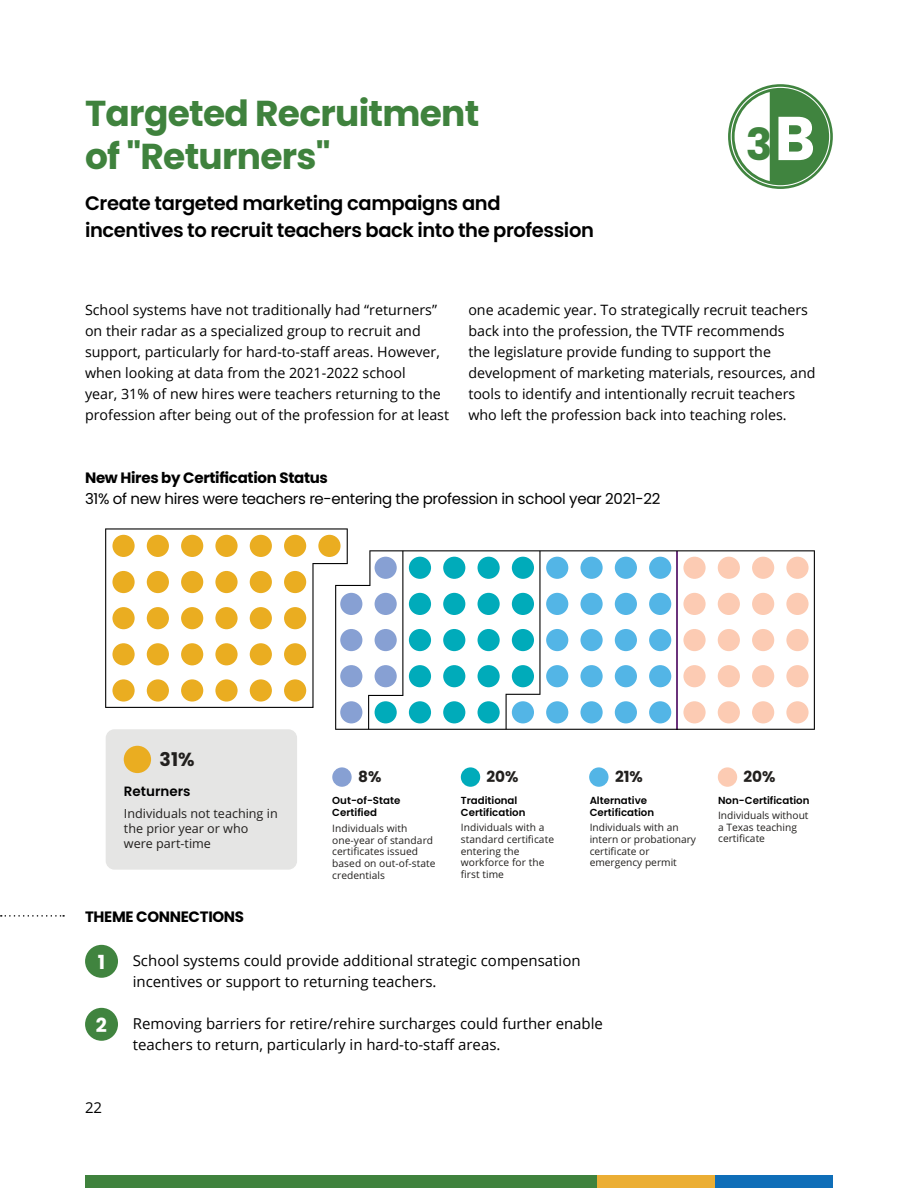
<style>
.page{position:relative;width:918px;height:1188px;background:#fff}
.page>*{position:absolute;margin:0;border:0;box-sizing:border-box;transform-origin:0 0}
.t1{font:700 44.1px "Poppins";color:#40843f}
.Heading3{font:700 36px/43.2px "Poppins";letter-spacing:-.02em;color:#3f823d}
.Heading_4{font:600 19.5px/27px "Poppins";letter-spacing:-.02em;color:#000}
.t2{font:700 19.35px "Poppins";color:#fff}
.t3{font:700 18.9px "Poppins";color:#22201e}
.t4{font:700 15.3px "Poppins";color:#22201e}
.Body_Text{font:15px/21px "Open Sans";color:#000}
.Heading_5{font:15px "Poppins";letter-spacing:-.02em;color:#000}
.Heading_5-2{font:700 15px "Poppins";letter-spacing:-.02em;color:#000}
.Heading_6{font:700 15px "Poppins";letter-spacing:-.02em;color:#000}
.Body_Text_Small{font:14.25px/21px "Open Sans";color:#000}
.t5{font:600 13.5px "Poppins";color:#000}
.t6{font:12.6px/15.1px "Open Sans";color:#22201e}
.t7{font:10.2px/11.7px "Open Sans";letter-spacing:.005em;color:#22201e}
.t8{font:600 10.2px/12.3px "Poppins";color:#000}
.s1{font-size:61.65px;color:#fff}
.s2{font-family:"Poppins";font-weight:600;color:#000}
</style>
<div class="page">
<div style="left:714px;top:1176px;width:119px;height:12px;background:#0f6eb8"></div>
<div style="left:596px;top:1176px;width:119px;height:12px;background:#ebae34"></div>
<div style="left:85px;top:1176px;width:512px;height:12px;background:#3f823d"></div>
<div style="left:85px;top:945px;width:33px;height:33px;background:#40843f;border-radius:50%"></div>
<div style="left:85px;top:1008px;width:33px;height:33px;background:#40843f;border-radius:50%"></div>
<div style="left:106px;top:729px;width:191px;height:141px;background:#e5e5e4;border-radius:9px"></div>
<div style="left:124px;top:746px;width:27px;height:27px;background:#eaad21;border-radius:50%"></div>
<div style="left:589px;top:767px;width:20px;height:20px;background:#53b5e6;border-radius:50%"></div>
<div style="left:461px;top:767px;width:19px;height:20px;background:#00abba;border-radius:50%"></div>
<div style="left:718px;top:767px;width:19px;height:20px;background:#fccbb3;border-radius:50%"></div>
<div style="left:332px;top:767px;width:20px;height:20px;background:#87a0d3;border-radius:50%"></div>
<svg style="left:335px;top:550px;width:480px;height:180px"></svg>
<svg style="left:105px;top:528px;width:243px;height:180px"></svg>
<svg style="left:728px;top:84px;width:105px;height:105px"></svg>
<svg style="left:731px;top:87px;width:99px;height:99px"></svg>
<svg style="left:1px;top:915px;width:63px;height:2px"></svg>
<p class="Heading3" style="left:85px;top:92px;width:396px">Targeted Recruitment of "Returners"</p>
<p class="Heading_4" style="left:85px;top:190px;width:510px">Create targeted marketing campaigns and incentives to recruit teachers back into the profession</p>
<p class="t1" style="left:746px;top:119px;width:71px">3<span class="s1">B</span></p>
<p class="Body_Text_Small" style="left:85px;top:299px;width:366px">School systems have not traditionally had “returners” on their radar as a specialized group to recruit and support, particularly for hard-to-staff areas. However, when looking at data from the 2021-2022 school<br>year, 31% of new hires were teachers returning to the profession after being out of the profession for at least</p>
<p class="Body_Text_Small" style="left:468px;top:299px;width:349px">one academic year. To strategically recruit teachers back into the profession, the TVTF recommends<br>the legislature provide funding to support the development of marketing materials, resources, and tools to identify and intentionally recruit teachers who left the profession back into teaching roles.</p>
<p class="Heading_5-2" style="left:85px;top:469px;width:244px">New Hires by Certification Status</p>
<p class="Heading_5" style="left:85px;top:490px;width:577px">31% of new hires were teachers re-entering the profession in school year 2021-22</p>
<p class="t3" style="left:160px;top:747px;width:36px">31%</p>
<p class="t5" style="left:124px;top:783px;width:68px">Returners</p>
<p class="t6" style="left:124px;top:805px;width:155px">Individuals not teaching in the prior year or who were part-time</p>
<p class="Heading_6" style="left:85px;top:908px;width:161px">THEME CONNECTIONS</p>
<p class="t4" style="left:358px;top:767px;width:25px">8%</p>
<p class="t8" style="left:332px;top:795px;width:70px">Out-of-State<br>Certified</p>
<p class="t7" style="left:332px;top:822px;width:105px">Individuals with one-year of standard certificates issued based on out-of-state credentials</p>
<p class="t4" style="left:486px;top:767px;width:34px">20%</p>
<p class="t8" style="left:461px;top:795px;width:66px">Traditional<br>Certification</p>
<p class="t7" style="left:461px;top:821px;width:95px">Individuals with a standard certificate entering the workforce for the first time</p>
<p class="t4" style="left:615px;top:767px;width:29px">21%</p>
<p class="t8" style="left:590px;top:795px;width:66px">Alternative<br>Certification</p>
<p class="t7" style="left:590px;top:821px;width:108px">Individuals with an intern or probationary certificate or emergency permit</p>
<p class="t2" style="left:98px;top:951px;width:9px">1</p>
<p class="Body_Text" style="left:133px;top:950px;width:449px">School systems could provide additional strategic compensation incentives or support to returning teachers.</p>
<p class="t2" style="left:96px;top:1014px;width:13px">2</p>
<p class="Body_Text" style="left:133px;top:1013px;width:472px">Removing barriers for retire/rehire surcharges could further enable teachers to return, particularly in hard-to-staff areas.</p>
<p class="Body_Text" style="left:85px;top:1097px;width:19px">22</p>
<p class="t4" style="left:744px;top:767px;width:34px">20%</p>
<p class="t7" style="left:718px;top:792px;width:93px;line-height:15.3px"><span class="s2">Non-Certification<br></span>Individuals without</p>
<p class="t7" style="left:718px;top:821px;width:80px">a Texas teaching certificate</p>
</div>
